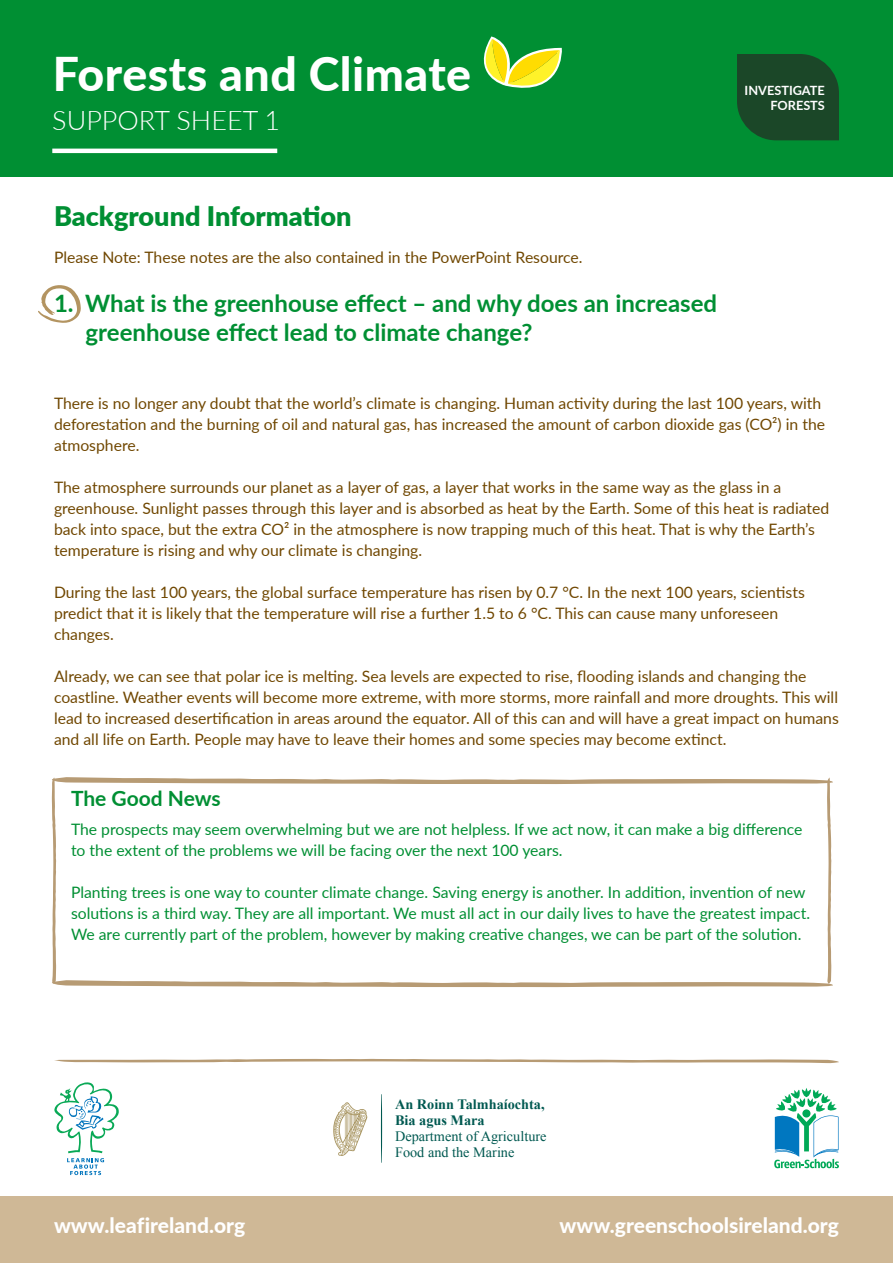
<style>
.page{position:relative;width:893px;height:1263px;background:#fff}
.page>*{position:absolute;margin:0;border:0;box-sizing:border-box;transform-origin:0 0}
.t1{font:800 46.5px "Lato";letter-spacing:.01em;color:#fff}
.t2{font:900 27px "Lato";color:#008f33}
.t3{font:300 27px "Lato";color:#fff}
.t4{font:700 24px/28.8px "Lato";color:#008f33}
.t5{font:800 21px "Lato";color:#fff}
.t6{font:700 21px "Lato";letter-spacing:-.005em;color:#008f33}
.t7{font:15.75px/21px "Lato";color:#704700}
.t8{font:15.75px/21px "Lato";color:#008f33}
.t9{font:14.25px/16px "Times New Roman";color:#005951}
.t10{font:700 14.25px/16px "Times New Roman";color:#005951}
.t11{font:700 12.75px/15.3px "Lato";color:#fff;text-align:right}
</style>
<div class="page">
<div style="left:0;top:1196px;width:893px;height:67px;background:#cfb896"></div>
<svg style="left:54px;top:1082px;width:65px;height:93px"></svg>
<svg style="left:774px;top:1088px;width:65px;height:80px"></svg>
<svg style="left:54px;top:1059px;width:785px;height:4px"></svg>
<svg style="left:381px;top:1094px;width:1px;height:69px"></svg>
<svg style="left:333px;top:1102px;width:34px;height:54px"></svg>
<div style="left:0;top:0;width:893px;height:176px;background:#008f33"></div>
<svg style="left:737px;top:54px;width:102px;height:86px"></svg>
<svg style="left:483px;top:36px;width:79px;height:52px"></svg>
<hr style="left:52px;top:149px;width:225px;height:4px;background:#fff">
<svg style="left:38px;top:285px;width:43px;height:38px"></svg>
<svg style="left:51px;top:777px;width:782px;height:210px"></svg>
<h1 class="t1" style="left:53px;top:40px;width:420px">Forests and Climate</h1>
<h2 class="t3" style="left:52px;top:102px;width:229px">SUPPORT SHEET 1</h2>
<h2 class="t2" style="left:54px;top:196px;width:299px">Background Information</h2>
<p class="t7" style="left:54px;top:246px;width:530px">Please Note: These notes are the also contained in the PowerPoint Resource.</p>
<h3 class="t4" style="left:86px;top:288px;width:633px;text-indent:-32px">1. What is the greenhouse effect – and why does an increased greenhouse effect lead to climate change?</h3>
<p class="t11" style="left:745px;top:82px;width:82px">INVESTIGATE<br>FORESTS</p>
<p class="t7" style="left:54px;top:392px;width:773px">There is no longer any doubt that the world’s climate is changing. Human activity during the last 100 years, with deforestation and the burning of oil and natural gas, has increased the amount of carbon dioxide gas (CO²) in the atmosphere.</p>
<p class="t7" style="left:54px;top:476px;width:777px">The atmosphere surrounds our planet as a layer of gas, a layer that works in the same way as the glass in a greenhouse. Sunlight passes through this layer and is absorbed as heat by the Earth. Some of this heat is radiated back into space, but the extra CO² in the atmosphere is now trapping much of this heat. That is why the Earth’s temperature is rising and why our climate is changing.</p>
<p class="t7" style="left:54px;top:581px;width:752px">During the last 100 years, the global surface temperature has risen by 0.7 °C. In the next 100 years, scientists predict that it is likely that the temperature will rise a further 1.5 to 6 °C. This can cause many unforeseen changes.</p>
<p class="t7" style="left:54px;top:665px;width:786px">Already, we can see that polar ice is melting. Sea levels are expected to rise, flooding islands and changing the coastline. Weather events will become more extreme, with more storms, more rainfall and more droughts. This will lead to increased desertification in areas around the equator. All of this can and will have a great impact on humans and all life on Earth. People may have to leave their homes and some species may become extinct.</p>
<h3 class="t6" style="left:71px;top:783px;width:151px">The Good News</h3>
<p class="t8" style="left:71px;top:818px;width:733px">The prospects may seem overwhelming but we are not helpless. If we act now, it can make a big difference to the extent of the problems we will be facing over the next 100 years.</p>
<p class="t8" style="left:71px;top:881px;width:741px">Planting trees is one way to counter climate change. Saving energy is another. In addition, invention of new solutions is a third way. They are all important. We must all act in our daily lives to have the greatest impact.<br>We are currently part of the problem, however by making creative changes, we can be part of the solution.</p>
<h3 class="t5" style="left:54px;top:1210px;width:193px">www.leafireland.org</h3>
<p class="t10" style="left:395px;top:1095px;width:151px">An Roinn Talmhaíochta,<br>Bia agus Mara</p>
<p class="t9" style="left:395px;top:1128px;width:153px">Department of Agriculture<br>Food and the Marine</p>
<h3 class="t5" style="left:559px;top:1210px;width:281px">www.greenschoolsireland.org</h3>
</div>
